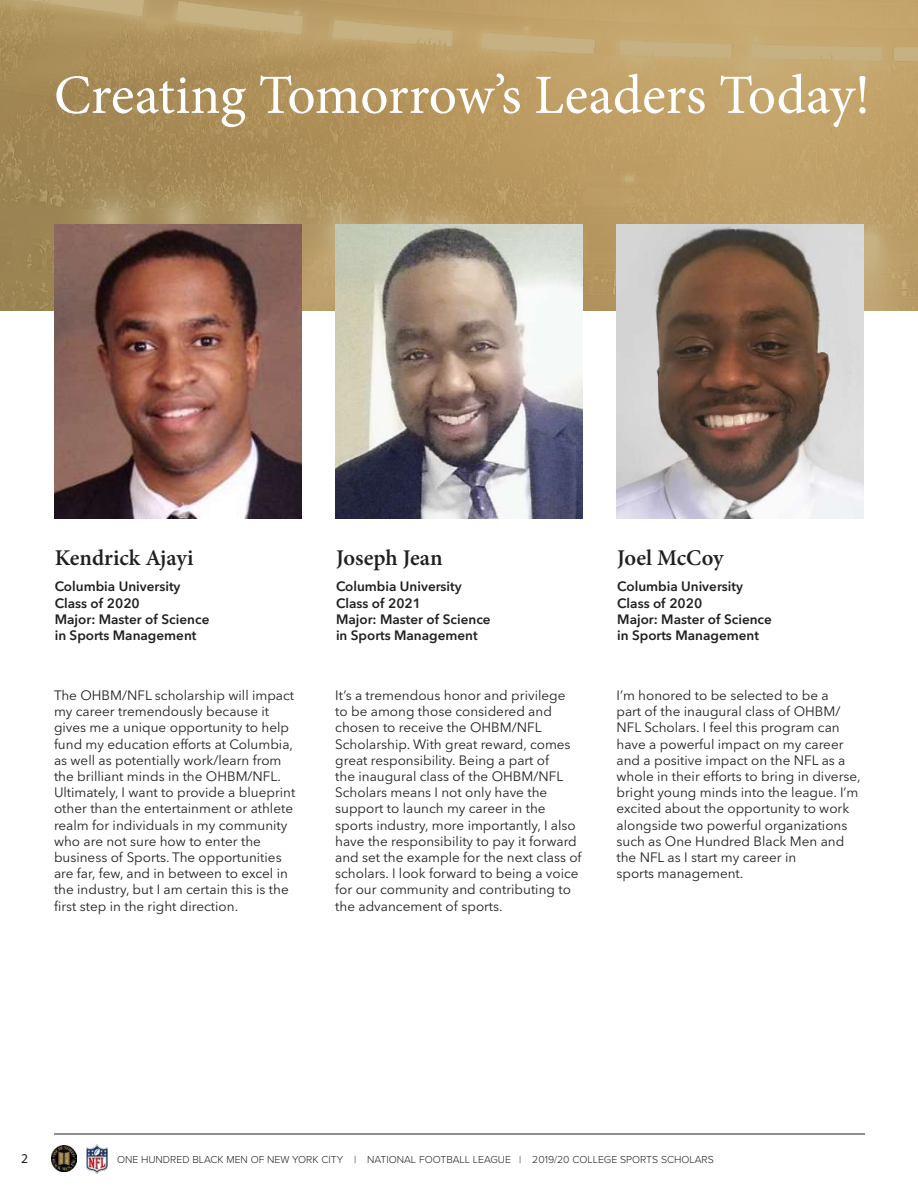
<style>
.page{position:relative;width:918px;height:1188px;background:#fff}
.page>*{position:absolute;margin:0;border:0;box-sizing:border-box;transform-origin:0 0}
.t1{font:55.5px "Minion Pro";color:#fff}
.t2{font:600 22.5px "Minion Pro";color:#231f20}
.t3{font:13.5px/16.2px "Avenir Next LT Pro";color:#231f20}
.t4{font:600 13.5px/16.2px "Avenir Next LT Pro";color:#231f20}
.t5{font:13.5px "Myriad Pro";color:#231f20}
.t6{font:300 10.5px "Proxima Nova";color:#231f20}
</style>
<div class="page">
<img style="left:52px;top:1146px;width:25px;height:25px">
<img style="left:86px;top:1144px;width:22px;height:30px">
<hr style="left:54px;top:1134px;width:811px;height:1px;background:#231f20">
<img style="left:0;top:0;width:918px;height:310px">
<img style="left:54px;top:225px;width:248px;height:293px">
<img style="left:335px;top:225px;width:248px;height:293px">
<img style="left:616px;top:225px;width:248px;height:293px">
<h1 class="t1" style="left:54px;top:58px;width:818px">Creating Tomorrow’s Leaders Today!</h1>
<h2 class="t2" style="left:55px;top:542px;width:140px">Kendrick Ajayi</h2>
<h2 class="t2" style="left:336px;top:542px;width:108px">Joseph Jean</h2>
<h2 class="t2" style="left:617px;top:542px;width:108px">Joel McCoy</h2>
<p class="t4" style="left:55px;top:578px;width:156px">Columbia University<br>Class of 2020<br>Major: Master of Science in Sports Management</p>
<p class="t4" style="left:336px;top:578px;width:156px">Columbia University<br>Class of 2021<br>Major: Master of Science in Sports Management</p>
<p class="t4" style="left:617px;top:578px;width:156px">Columbia University<br>Class of 2020<br>Major: Master of Science in Sports Management</p>
<p class="t3" style="left:54px;top:687px;width:243px">The OHBM/NFL scholarship will impact my career tremendously because it gives me a unique opportunity to help fund my education efforts at Columbia, as well as potentially work/learn from the brilliant minds in the OHBM/NFL.<br>Ultimately, I want to provide a blueprint other than the entertainment or athlete realm for individuals in my community who are not sure how to enter the business of Sports. The opportunities are far, few, and in between to excel in the industry, but I am certain this is the first step in the right direction.</p>
<p class="t3" style="left:335px;top:687px;width:248px">It’s a tremendous honor and privilege<br>to be among those considered and chosen to receive the OHBM/NFL Scholarship. With great reward, comes great responsibility. Being a part of<br>the inaugural class of the OHBM/NFL Scholars means I not only have the support to launch my career in the sports industry, more importantly, I also have the responsibility to pay it forward and set the example for the next class of scholars. I look forward to being a voice for our community and contributing to the advancement of sports.</p>
<p class="t3" style="left:616px;top:687px;width:246px">I’m honored to be selected to be a<br>part of the inaugural class of OHBM/ NFL Scholars. I feel this program can have a powerful impact on my career and a positive impact on the NFL as a whole in their efforts to bring in diverse, bright young minds into the league. I’m excited about the opportunity to work alongside two powerful organizations such as One Hundred Black Men and the NFL as I start my career in<br>sports management.</p>
<p class="t5" style="left:21px;top:1150px;width:8px">2</p>
<p class="t6" style="left:117px;top:1152px;width:598px">ONE HUNDRED BLACK MEN OF NEW YORK CITY | NATIONAL FOOTBALL LEAGUE | 2019/20 COLLEGE SPORTS SCHOLARS</p>
</div>
